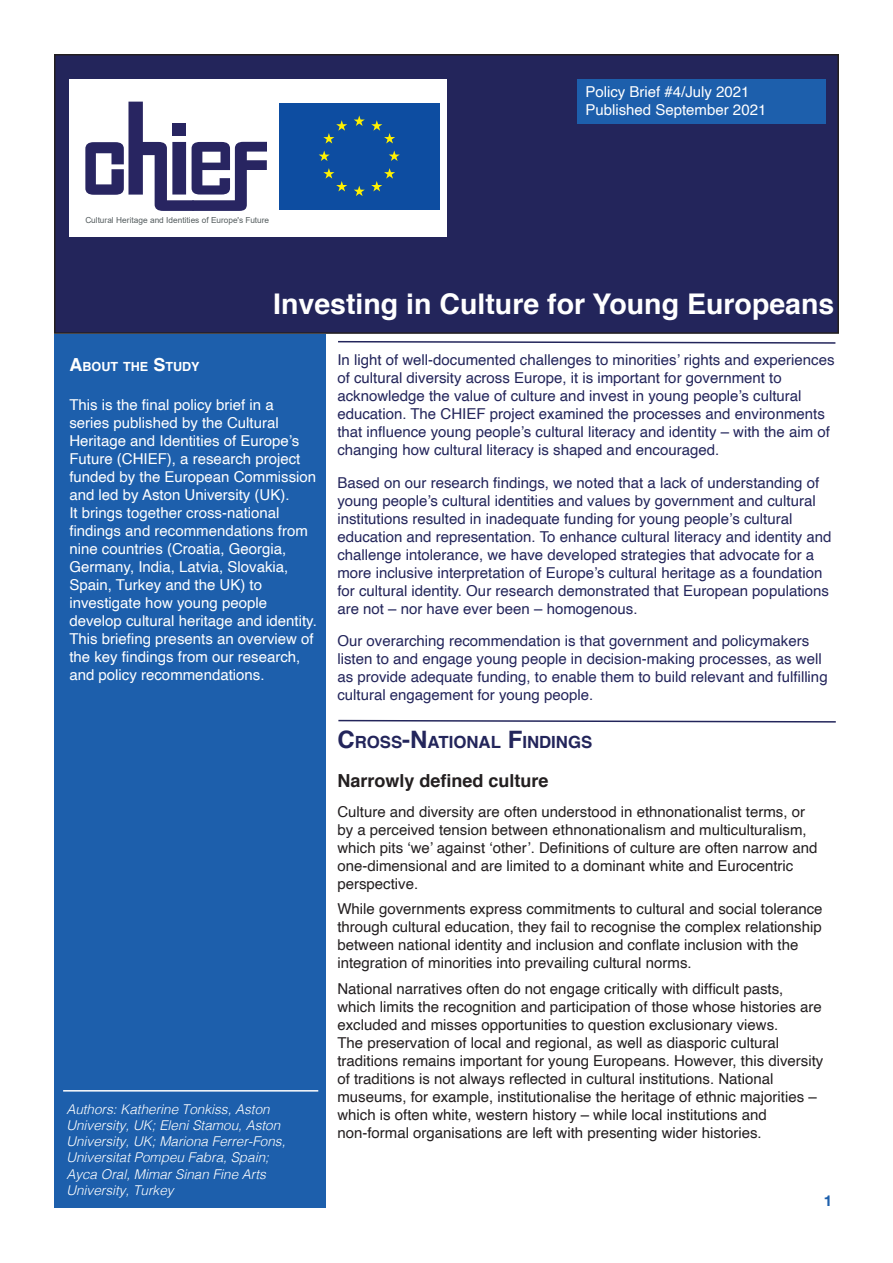
<style>
.page{position:relative;width:893px;height:1263px;background:#fff}
.page>*{position:absolute;margin:0;border:0;box-sizing:border-box;transform-origin:0 0}
.t1{font:700 28.5px "Helvetica";color:#fff}
.Level_2_Subheadings{font:700 18px "Helvetica";color:#231f20}
.Level_1_Subheadings{font:700 16.8px "Helvetica";color:#23255b}
.t2{font:15px/18px "Helvetica";color:#23255b}
.Body{font:15px/18px "Helvetica";color:#231f20}
.t3{font:15px/18px "Helvetica";color:#fff}
.t4{font:700 15px "Helvetica Neue";color:#1d5fac}
.Body-2{font:italic 300 13.5px/16.2px "Helvetica";color:#fff}
.t5{font:700 12.6px "Helvetica";color:#fff}
.t6{font:8.25px "Arial";letter-spacing:-.005em;color:#545c5e}
.s1{font-size:24px}
.s2{font-size:18px}
</style>
<div class="page">
<div style="left:55px;top:55px;width:783px;height:278px;background:#23255b"></div>
<div style="left:54px;top:54px;width:785px;height:280px;border:2px solid #231f20"></div>
<div style="left:69px;top:79px;width:377px;height:158px;background:#fff"></div>
<svg style="left:85px;top:102px;width:182px;height:109px"></svg>
<div style="left:172px;top:124px;width:14px;height:12px;background:#282561"></div>
<div style="left:279px;top:103px;width:160px;height:107px;background:#0d4da1"></div>
<svg style="left:354px;top:115px;width:11px;height:11px"></svg>
<svg style="left:323px;top:120px;width:24px;height:24px"></svg>
<svg style="left:319px;top:151px;width:11px;height:10px"></svg>
<svg style="left:323px;top:168px;width:24px;height:23px"></svg>
<svg style="left:354px;top:186px;width:11px;height:10px"></svg>
<svg style="left:371px;top:168px;width:24px;height:23px"></svg>
<svg style="left:389px;top:150px;width:11px;height:11px"></svg>
<svg style="left:371px;top:120px;width:24px;height:23px"></svg>
<div style="left:54px;top:335px;width:272px;height:873px;background:#1d5fac"></div>
<div style="left:577px;top:79px;width:249px;height:45px;background:#1d5fac"></div>
<svg style="left:338px;top:719px;width:498px;height:4px"></svg>
<svg style="left:338px;top:340px;width:498px;height:4px"></svg>
<hr style="left:63px;top:1090px;width:255px;height:1px;background:#fff">
<p class="t6" style="left:85px;top:214px;width:185px">Cultural Heritage and Identities of Europe's Future</p>
<p class="t3" style="left:585px;top:83px;width:182px">Policy Brief #4/July 2021<br>Published September 2021</p>
<p class="t1" style="left:273px;top:281px;width:563px">Investing in Culture for Young Europeans</p>
<p class="t2" style="left:337px;top:351px;width:499px">In light of well-documented challenges to minorities’ rights and experiences of cultural diversity across Europe, it is important for government to acknowledge the value of culture and invest in young people’s cultural education. The CHIEF project examined the processes and environments that influence young people’s cultural literacy and identity – with the aim of changing how cultural literacy is shaped and encouraged.</p>
<p class="t2" style="left:337px;top:474px;width:496px">Based on our research findings, we noted that a lack of understanding of young people’s cultural identities and values by government and cultural institutions resulted in inadequate funding for young people’s cultural education and representation. To enhance cultural literacy and identity and challenge intolerance, we have developed strategies that advocate for a more inclusive interpretation of Europe’s cultural heritage as a foundation for cultural identity. Our research demonstrated that European populations are not – nor have ever been – homogenous.</p>
<p class="t2" style="left:337px;top:632px;width:492px">Our overarching recommendation is that government and policymakers listen to and engage young people in decision-making processes, as well as provide adequate funding, to enable them to build relevant and fulfilling cultural engagement for young people.</p>
<p class="Level_1_Subheadings" style="left:337px;top:729px;width:257px"><span class="s1">C</span>ROSS<span class="s1">-N</span>ATIONAL <span class="s1">F</span>INDINGS</p>
<p class="Level_2_Subheadings" style="left:337px;top:766px;width:213px">Narrowly defined culture</p>
<p class="Body" style="left:337px;top:803px;width:482px">Culture and diversity are often understood in ethnonationalist terms, or by a perceived tension between ethnonationalism and multiculturalism, which pits ‘we’ against ‘other’. Definitions of culture are often narrow and one-dimensional and are limited to a dominant white and Eurocentric perspective.</p>
<p class="Body" style="left:337px;top:900px;width:487px">While governments express commitments to cultural and social tolerance through cultural education, they fail to recognise the complex relationship between national identity and inclusion and conflate inclusion with the integration of minorities into prevailing cultural norms.</p>
<p class="Body" style="left:337px;top:980px;width:486px">National narratives often do not engage critically with difficult pasts, which limits the recognition and participation of those whose histories are excluded and misses opportunities to question exclusionary views.</p>
<p class="Body" style="left:337px;top:1034px;width:488px">The preservation of local and regional, as well as diasporic cultural traditions remains important for young Europeans. However, this diversity of traditions is not always reflected in cultural institutions. National museums, for example, institutionalise the heritage of ethnic majorities – which is often white, western history – while local institutions and non-formal organisations are left with presenting wider histories.</p>
<p class="t5" style="left:69px;top:356px;width:132px"><span class="s2">A</span>BOUT THE <span class="s2">S</span>TUDY</p>
<p class="t3" style="left:69px;top:396px;width:249px">This is the final policy brief in a series published by the Cultural Heritage and Identities of Europe’s Future (CHIEF), a research project funded by the European Commission and led by Aston University (UK).<br>It brings together cross-national findings and recommendations from nine countries (Croatia, Georgia, Germany, India, Latvia, Slovakia, Spain, Turkey and the UK) to investigate how young people develop cultural heritage and identity.<br>This briefing presents an overview of the key findings from our research, and policy recommendations.</p>
<p class="Body-2" style="left:66px;top:1100px;width:221px">Authors: Katherine Tonkiss, Aston University, UK; Eleni Stamou, Aston University, UK; Mariona Ferrer-Fons, Universitat Pompeu Fabra, Spain;</p>
<p class="Body-2" style="left:66px;top:1165px;width:201px">Ayca Oral, Mimar Sinan Fine Arts<br>University, Turkey</p>
<p class="t4" style="left:824px;top:1189px;width:10px">1</p>
</div>
